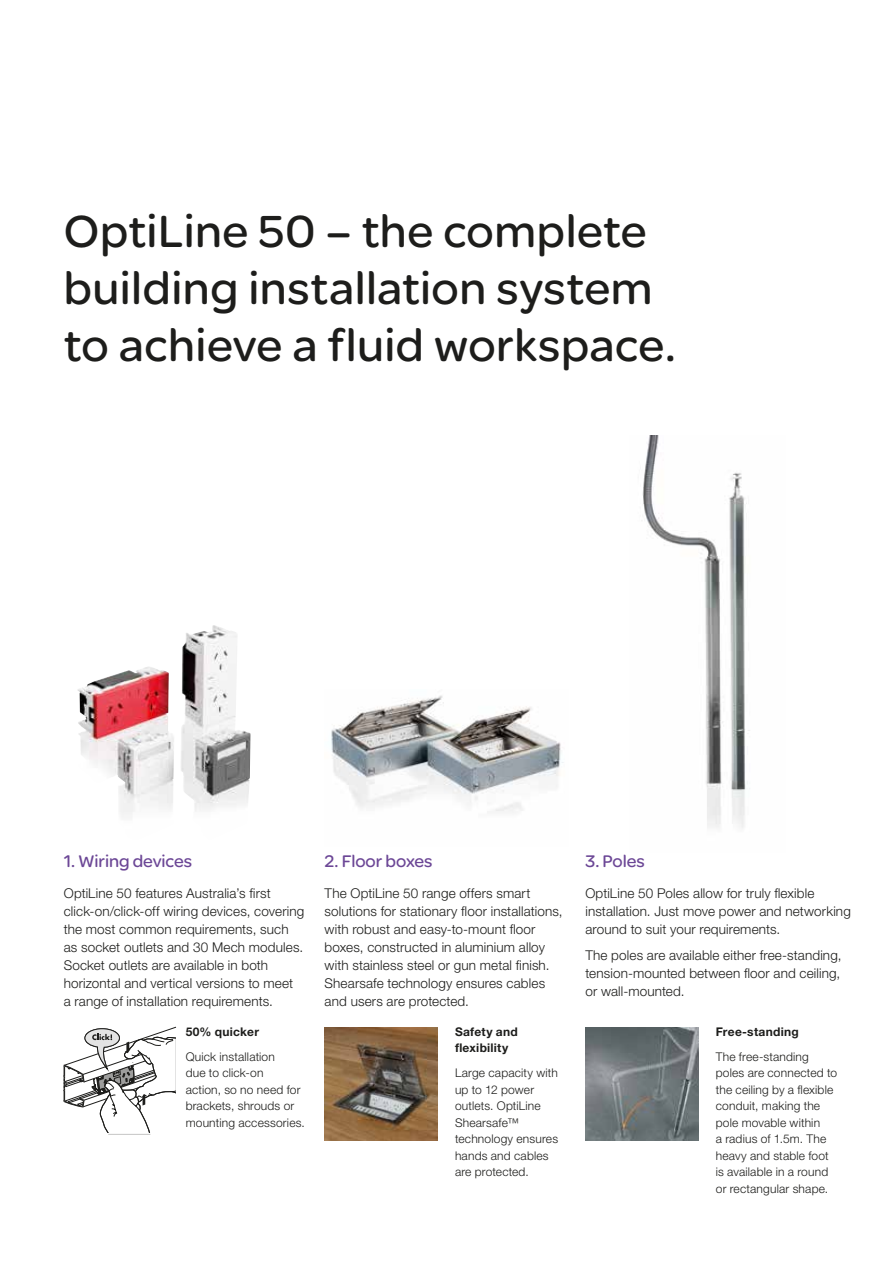
<style>
.page{position:relative;width:893px;height:1263px;background:#fff}
.page>*{position:absolute;margin:0;border:0;box-sizing:border-box;transform-origin:0 0}
.t1{font:48px/57px "SE Optimist";letter-spacing:.01em;color:#1d1d1b}
.t2{font:18px "SE Optimist";letter-spacing:-.005em;color:#6c4796}
.t3{font:300 13.5px/18px "Helvetica Neue LT Pro";letter-spacing:.01em;color:#1d1d1b}
.t4{font:300 12px/16.5px "Helvetica Neue LT Pro";letter-spacing:.015em;color:#1d1d1b}
.t5{font:700 12px/16.5px "Helvetica Neue LT Pro";letter-spacing:.025em;color:#1d1d1b}
</style>
<div class="page">
<img style="left:78px;top:625px;width:173px;height:192px">
<img style="left:331px;top:695px;width:233px;height:118px">
<img style="left:642px;top:435px;width:108px;height:393px">
<img style="left:585px;top:1027px;width:114px;height:113px">
<img style="left:325px;top:1027px;width:113px;height:113px">
<svg style="left:63px;top:1027px;width:114px;height:106px"></svg>
<h1 class="t1" style="left:64px;top:201px;width:613px">OptiLine 50 – the complete building installation system to achieve a fluid workspace.</h1>
<h2 class="t2" style="left:64px;top:848px;width:130px">1. Wiring devices</h2>
<p class="t3" style="left:64px;top:884px;width:242px">OptiLine 50 features Australia’s first click-on/click-off wiring devices, covering the most common requirements, such as socket outlets and 30 Mech modules.<br>Socket outlets are available in both horizontal and vertical versions to meet<br>a range of installation requirements.</p>
<p class="t5" style="left:186px;top:1023px;width:75px">50% quicker</p>
<p class="t4" style="left:186px;top:1048px;width:121px">Quick installation<br>due to click-on<br>action, so no need for brackets, shrouds or mounting accessories.</p>
<h2 class="t2" style="left:325px;top:848px;width:110px">2. Floor boxes</h2>
<p class="t3" style="left:325px;top:884px;width:240px">The OptiLine 50 range offers smart solutions for stationary floor installations, with robust and easy-to-mount floor boxes, constructed in aluminium alloy with stainless steel or gun metal finish.<br>Shearsafe technology ensures cables and users are protected.</p>
<p class="t5" style="left:455px;top:1023px;width:64px">Safety and flexibility</p>
<p class="t4" style="left:455px;top:1064px;width:105px">Large capacity with up to 12 power outlets. OptiLine<br>Shearsafe™ technology ensures hands and cables are protected.</p>
<h2 class="t2" style="left:585px;top:848px;width:61px">3. Poles</h2>
<p class="t3" style="left:585px;top:884px;width:267px">OptiLine 50 Poles allow for truly flexible installation. Just move power and networking around to suit your requirements.</p>
<p class="t3" style="left:585px;top:946px;width:258px;text-align:justify">The poles are available either free-standing, tension-mounted between floor and ceiling, or wall-mounted.</p>
<p class="t5" style="left:716px;top:1023px;width:85px">Free-standing</p>
<p class="t4" style="left:716px;top:1048px;width:123px">The free-standing poles are connected to the ceiling by a flexible conduit, making the pole movable within<br>a radius of 1.5m. The heavy and stable foot is available in a round or rectangular shape.</p>
</div>
